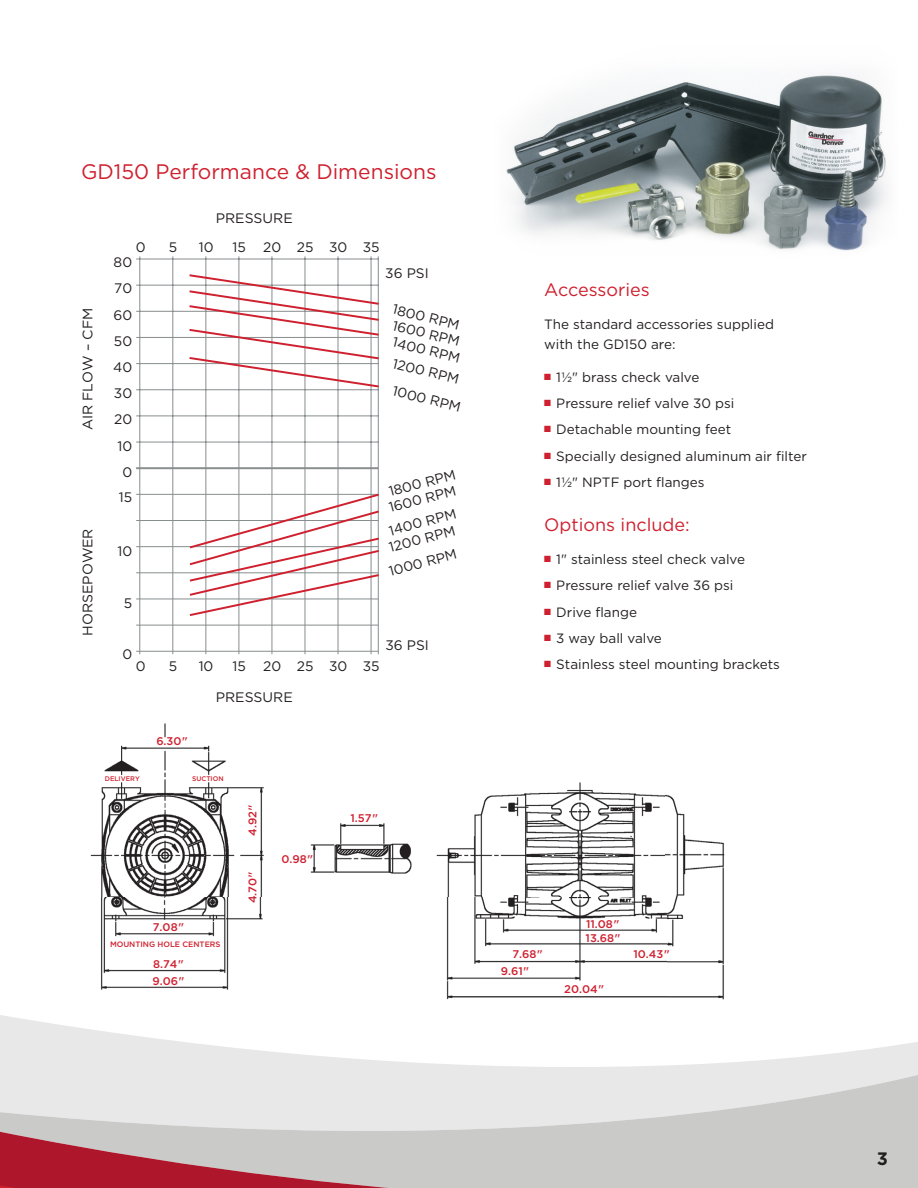
<style>
.page{position:relative;width:918px;height:1188px;background:#fff}
.page>*{position:absolute;margin:0;border:0;box-sizing:border-box;transform-origin:0 0}
.Heading_14{font:21px "Gotham";color:#cf202f}
.Heading_12{font:18px "Gotham";color:#cf202f}
.t1{font:700 18px "Gotham";color:#231f20}
.t2{font:13.8px/15.9px "Gotham";color:#231f20;text-align:center}
.Body_Text_9{font:13.5px/19.5px "Gotham";color:#231f20}
.t3{font:500 11.1px "Gotham";color:#cf202f}
.t4{font:500 7.8px "Gotham";color:#cf202f}
.t5{font:500 6.75px "Gotham";color:#cf202f}
.s1{color:#cf202f}
</style>
<div class="page">
<svg style="left:0;top:1015px;width:918px;height:90px;fill:#e9e8e8"></svg>
<svg style="left:0;top:1105px;width:918px;height:83px;background:#ccb9ba"></svg>
<hr style="left:140px;top:256px;width:1px;height:398px;background:#888d8e">
<hr style="left:173px;top:256px;width:1px;height:398px;background:#888d8e">
<hr style="left:206px;top:256px;width:1px;height:398px;background:#888d8e">
<hr style="left:239px;top:256px;width:1px;height:398px;background:#888d8e">
<hr style="left:272px;top:256px;width:1px;height:398px;background:#888d8e">
<hr style="left:305px;top:256px;width:1px;height:398px;background:#888d8e">
<hr style="left:338px;top:256px;width:1px;height:398px;background:#888d8e">
<hr style="left:371px;top:256px;width:1px;height:398px;background:#888d8e">
<hr style="left:378px;top:256px;width:1px;height:398px;background:#888d8e">
<hr style="left:136px;top:259px;width:242px;height:1px;background:#888d8e">
<hr style="left:136px;top:285px;width:242px;height:1px;background:#888d8e">
<hr style="left:136px;top:311px;width:242px;height:1px;background:#888d8e">
<hr style="left:136px;top:337px;width:242px;height:1px;background:#888d8e">
<hr style="left:136px;top:363px;width:242px;height:1px;background:#888d8e">
<hr style="left:136px;top:390px;width:242px;height:1px;background:#888d8e">
<hr style="left:136px;top:416px;width:242px;height:1px;background:#888d8e">
<hr style="left:136px;top:442px;width:242px;height:1px;background:#888d8e">
<hr style="left:136px;top:467px;width:242px;height:2px;background:#888d8e">
<hr style="left:136px;top:494px;width:242px;height:1px;background:#888d8e">
<hr style="left:136px;top:520px;width:242px;height:1px;background:#888d8e">
<hr style="left:136px;top:546px;width:242px;height:1px;background:#888d8e">
<hr style="left:136px;top:573px;width:242px;height:1px;background:#888d8e">
<hr style="left:136px;top:599px;width:242px;height:1px;background:#888d8e">
<hr style="left:136px;top:625px;width:242px;height:1px;background:#888d8e">
<hr style="left:136px;top:651px;width:242px;height:1px;background:#888d8e">
<svg style="left:187px;top:273px;width:192px;height:344px"></svg>
<img style="left:90px;top:723px;width:635px;height:277px">
<img style="left:506px;top:75px;width:381px;height:176px">
<p class="Heading_14" style="left:81px;top:158px;width:357px">GD150 Performance &amp; Dimensions</p>
<p class="t2" style="left:216px;top:210px;width:79px">PRESSURE</p>
<p class="t2" style="left:136px;top:239px;width:11px">0</p>
<p class="t2" style="left:169px;top:239px;width:10px">5</p>
<p class="t2" style="left:199px;top:239px;width:16px">10</p>
<p class="t2" style="left:232px;top:239px;width:15px">15</p>
<p class="t2" style="left:263px;top:239px;width:118px">20 25 30 35</p>
<p class="t2" style="left:79px;top:430px;width:124px;rotate:-90deg">AIR FLOW – CFM</p>
<p class="t2" style="left:79px;top:636px;width:109px;rotate:-90deg">HORSEPOWER</p>
<p class="t2" style="left:114px;top:254px;width:20px">80</p>
<p class="t2" style="left:114px;top:280px;width:20px">70</p>
<p class="t2" style="left:113px;top:306px;width:20px">60</p>
<p class="t2" style="left:114px;top:333px;width:20px">50</p>
<p class="t2" style="left:113px;top:359px;width:21px">40</p>
<p class="t2" style="left:114px;top:385px;width:20px">30</p>
<p class="t2" style="left:114px;top:411px;width:20px">20</p>
<p class="t2" style="left:117px;top:437px;width:16px">10</p>
<p class="t2" style="left:122px;top:464px;width:11px">0</p>
<p class="t2" style="left:119px;top:489px;width:15px">15</p>
<p class="t2" style="left:117px;top:543px;width:16px">10</p>
<p class="t2" style="left:124px;top:595px;width:10px">5</p>
<p class="t2" style="left:385px;top:264px;width:45px">36 PSI</p>
<p class="t2" style="left:395px;top:301px;width:79px;text-align:left;rotate:14deg">1800 RPM<br>1600 RPM<br>1400 RPM</p>
<p class="t2" style="left:395px;top:355px;width:70px;rotate:14deg">1200 RPM</p>
<p class="t2" style="left:395px;top:382px;width:71px;rotate:14deg">1000 RPM</p>
<p class="t2" style="left:383px;top:485px;width:74px;line-height:15.5px;rotate:-15deg">1800 RPM<br>1600 RPM</p>
<p class="t2" style="left:383px;top:524px;width:75px;rotate:-15deg">1400 RPM<br>1200 RPM</p>
<p class="t2" style="left:387px;top:564px;width:71px;rotate:-15deg">1000 RPM</p>
<p class="t2" style="left:385px;top:637px;width:45px">36 PSI</p>
<p class="t2" style="left:122px;top:646px;width:11px">0</p>
<p class="t2" style="left:136px;top:658px;width:11px">0</p>
<p class="t2" style="left:169px;top:658px;width:10px">5</p>
<p class="t2" style="left:199px;top:658px;width:16px">10</p>
<p class="t2" style="left:232px;top:658px;width:15px">15</p>
<p class="t2" style="left:263px;top:658px;width:118px">20 25 30 35</p>
<p class="t2" style="left:216px;top:689px;width:79px">PRESSURE</p>
<p class="t3" style="left:156px;top:734px;width:33px">6.30"</p>
<p class="t5" style="left:105px;top:774px;width:37px">DELIVERY</p>
<p class="t5" style="left:192px;top:774px;width:33px">SUCTION</p>
<p class="t3" style="left:153px;top:920px;width:33px">7.08"</p>
<p class="t3" style="left:153px;top:957px;width:33px">8.74"</p>
<p class="t4" style="left:110px;top:939px;width:112px">MOUNTING HOLE CENTERS</p>
<p class="t3" style="left:152px;top:973px;width:34px">9.06"</p>
<p class="t3" style="left:245px;top:836px;width:33px;rotate:-90deg">4.92"</p>
<p class="t3" style="left:245px;top:903px;width:34px;rotate:-90deg">4.70"</p>
<p class="t3" style="left:281px;top:851px;width:34px">0.98"</p>
<p class="t3" style="left:351px;top:811px;width:29px">1.57"</p>
<p class="Heading_12" style="left:544px;top:278px;width:107px">Accessories</p>
<p class="Body_Text_9" style="left:544px;top:314px;width:231px">The standard accessories supplied with the GD150 are:</p>
<p class="Body_Text_9" style="left:544px;top:367px;width:157px"><span class="s1">■</span> 1½" brass check valve</p>
<p class="Body_Text_9" style="left:544px;top:393px;width:192px"><span class="s1">■</span> Pressure relief valve 30 psi</p>
<p class="Body_Text_9" style="left:544px;top:419px;width:188px"><span class="s1">■</span> Detachable mounting feet</p>
<p class="Body_Text_9" style="left:544px;top:446px;width:264px"><span class="s1">■</span> Specially designed aluminum air filter</p>
<p class="Body_Text_9" style="left:544px;top:472px;width:162px"><span class="s1">■</span> 1½" NPTF port flanges</p>
<p class="Heading_12" style="left:544px;top:513px;width:147px">Options include:</p>
<p class="Body_Text_9" style="left:544px;top:549px;width:202px"><span class="s1">■</span> 1" stainless steel check valve</p>
<p class="Body_Text_9" style="left:544px;top:575px;width:191px"><span class="s1">■</span> Pressure relief valve 36 psi</p>
<p class="Body_Text_9" style="left:544px;top:602px;width:94px"><span class="s1">■</span> Drive flange</p>
<p class="Body_Text_9" style="left:544px;top:628px;width:119px"><span class="s1">■</span> 3 way ball valve</p>
<p class="Body_Text_9" style="left:544px;top:654px;width:237px"><span class="s1">■</span> Stainless steel mounting brackets</p>
<p class="t3" style="left:586px;top:917px;width:35px">11.08"</p>
<p class="t3" style="left:586px;top:931px;width:37px">13.68"</p>
<p class="t3" style="left:512px;top:947px;width:32px">7.68"</p>
<p class="t3" style="left:633px;top:947px;width:38px">10.43"</p>
<p class="t3" style="left:501px;top:964px;width:30px">9.61"</p>
<p class="t3" style="left:564px;top:982px;width:42px">20.04"</p>
<h2 class="t1" style="left:877px;top:1147px;width:13px">3</h2>
</div>
